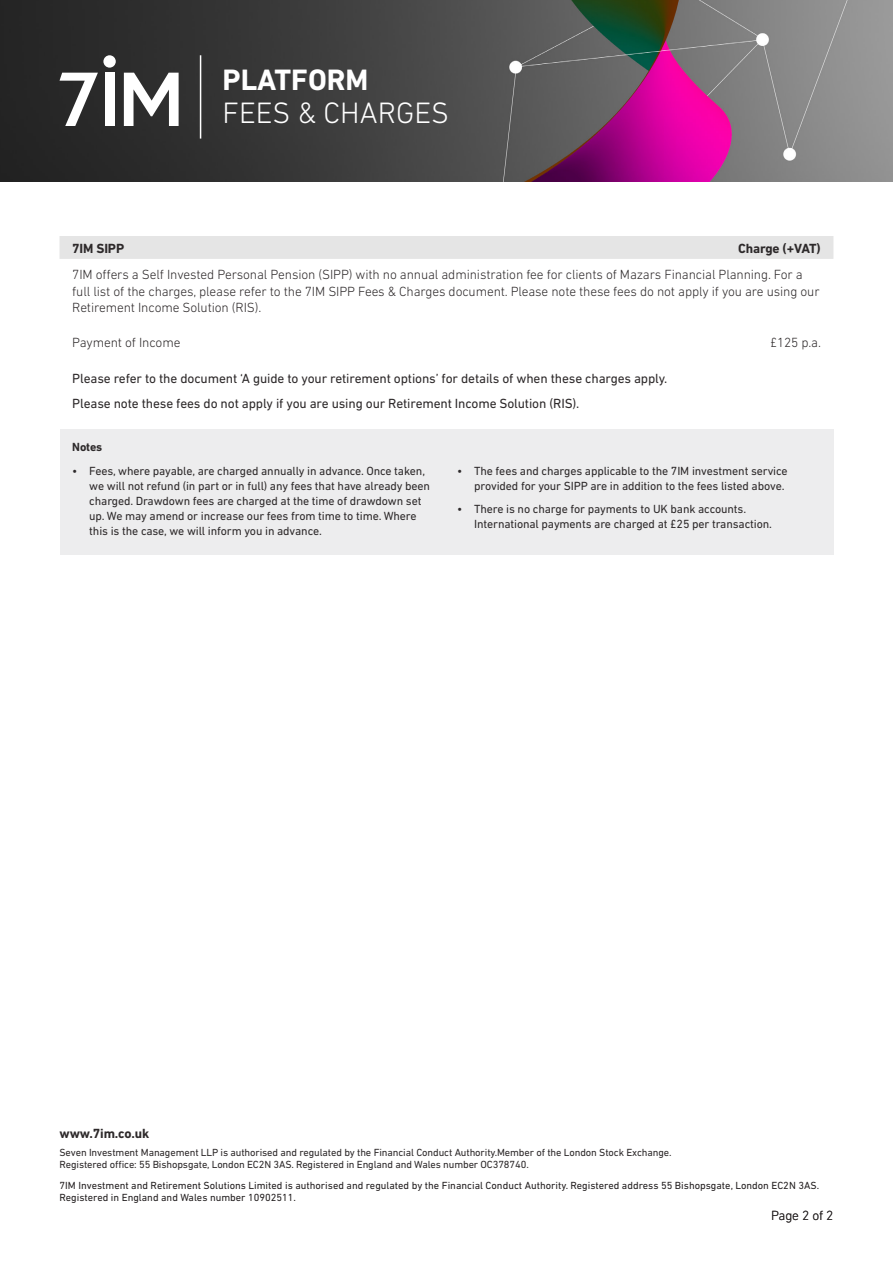
<style>
.page{position:relative;width:893px;height:1263px;background:#fff}
.page>*{position:absolute;margin:0;border:0;box-sizing:border-box;transform-origin:0 0}
.Header_Title_Light_2{font:300 30px "DIN Next LT Pro";color:#fff}
.Header_Title_Bold_20{font:700 30px "DIN Next LT Pro";color:#fff}
.Body__LA{font:300 13.5px/16.5px "DIN Next LT Pro";letter-spacing:-.01em;color:#2d292a}
.Body__LA-2{font:13.5px "DIN Next LT Pro";letter-spacing:-.01em;color:#2d292a}
.Footer_Signoff_Bold{font:700 13.5px "DIN Next LT Pro";letter-spacing:-.01em;color:#2d292a}
.Body__RA{font:300 13.5px "DIN Next LT Pro";color:#2d292a}
.Table_H1_Left_Bold_9{font:300 13.5px "DIN Next LT Pro";letter-spacing:-.01em;color:#2d292a}
.Body__LA-3{font:700 13.5px "DIN Next LT Pro";letter-spacing:-.01em;color:#2d292a}
.t1{font:12px/15px "DIN Next LT Pro";letter-spacing:-.01em;color:#2d292a}
.Notes_Heading{font:700 12px "DIN Next LT Pro";letter-spacing:-.01em;color:#2d292a}
.Footer_Reg_Address_R{font:10.5px/12px "DIN Next LT Pro";letter-spacing:-.01em;color:#2d292a}
.Footer_Reg_Address_R-2{font:10.5px/12px "DIN Next LT Pro";color:#231f20}
</style>
<div class="page">
<img style="left:0;top:0;width:893px;height:181px">
<svg style="left:60px;top:73px;width:38px;height:53px"></svg>
<svg style="left:103px;top:55px;width:13px;height:13px"></svg>
<div style="left:105px;top:73px;width:9px;height:53px;background:#fff"></div>
<svg style="left:124px;top:73px;width:55px;height:53px"></svg>
<hr style="left:200px;top:55px;width:1px;height:84px;background:#fff">
<div style="left:60px;top:236px;width:773px;height:23px;background:#e5e5e5"></div>
<div style="left:60px;top:429px;width:773px;height:126px;background:#ededee"></div>
<p class="Header_Title_Bold_20" style="left:223px;top:63px;width:147px">PLATFORM</p>
<p class="Header_Title_Light_2" style="left:223px;top:96px;width:228px">FEES &amp; CHARGES</p>
<p class="Body__LA-3" style="left:72px;top:240px;width:53px">7IM SIPP</p>
<p class="Footer_Signoff_Bold" style="left:738px;top:240px;width:84px">Charge (+VAT)</p>
<p class="Body__LA" style="left:72px;top:266px;width:749px">7IM offers a Self Invested Personal Pension (SIPP) with no annual administration fee for clients of Mazars Financial Planning. For a full list of the charges, please refer to the 7IM SIPP Fees &amp; Charges document. Please note these fees do not apply if you are using our<br>Retirement Income Solution (RIS).</p>
<p class="Body__LA" style="left:72px;top:334px;width:110px">Payment of Income</p>
<p class="Body__RA" style="left:770px;top:334px;width:52px">£125 p.a.</p>
<p class="Body__LA-2" style="left:72px;top:371px;width:597px">Please refer to the document ‘A guide to your retirement options’ for details of when these charges apply.</p>
<p class="Body__LA-2" style="left:72px;top:396px;width:509px">Please note these fees do not apply if you are using our Retirement Income Solution (RIS).</p>
<p class="Notes_Heading" style="left:72px;top:440px;width:32px">Notes</p>
<p class="t1" style="left:89px;top:463px;width:342px;text-indent:-17px">• Fees, where payable, are charged annually in advance. Once taken, we will not refund (in part or in full) any fees that have already been charged. Drawdown fees are charged at the time of drawdown set up. We may amend or increase our fees from time to time. Where this is the case, we will inform you in advance.</p>
<p class="t1" style="left:457px;top:463px;width:332px;text-align:right">• The fees and charges applicable to the 7IM investment service provided for your SIPP are in addition to the fees listed above.</p>
<p class="t1" style="left:474px;top:501px;width:299px;text-indent:-17px">• There is no charge for payments to UK bank accounts.<br>International payments are charged at £25 per transaction.</p>
<p class="Footer_Signoff_Bold" style="left:60px;top:1125px;width:91px">www.7im.co.uk</p>
<p class="Footer_Reg_Address_R" style="left:60px;top:1147px;width:614px">Seven Investment Management LLP is authorised and regulated by the Financial Conduct Authority.Member of the London Stock Exchange.<br>Registered office: 55 Bishopsgate, London EC2N 3AS. Registered in England and Wales number OC378740.</p>
<p class="Footer_Reg_Address_R-2" style="left:60px;top:1179px;width:761px">7IM Investment and Retirement Solutions Limited is authorised and regulated by the Financial Conduct Authority. Registered address 55 Bishopsgate, London EC2N 3AS.<br>Registered in England and Wales number 10902511.</p>
<p class="Table_H1_Left_Bold_9" style="left:771px;top:1207px;width:64px">Page 2 of 2</p>
</div>
